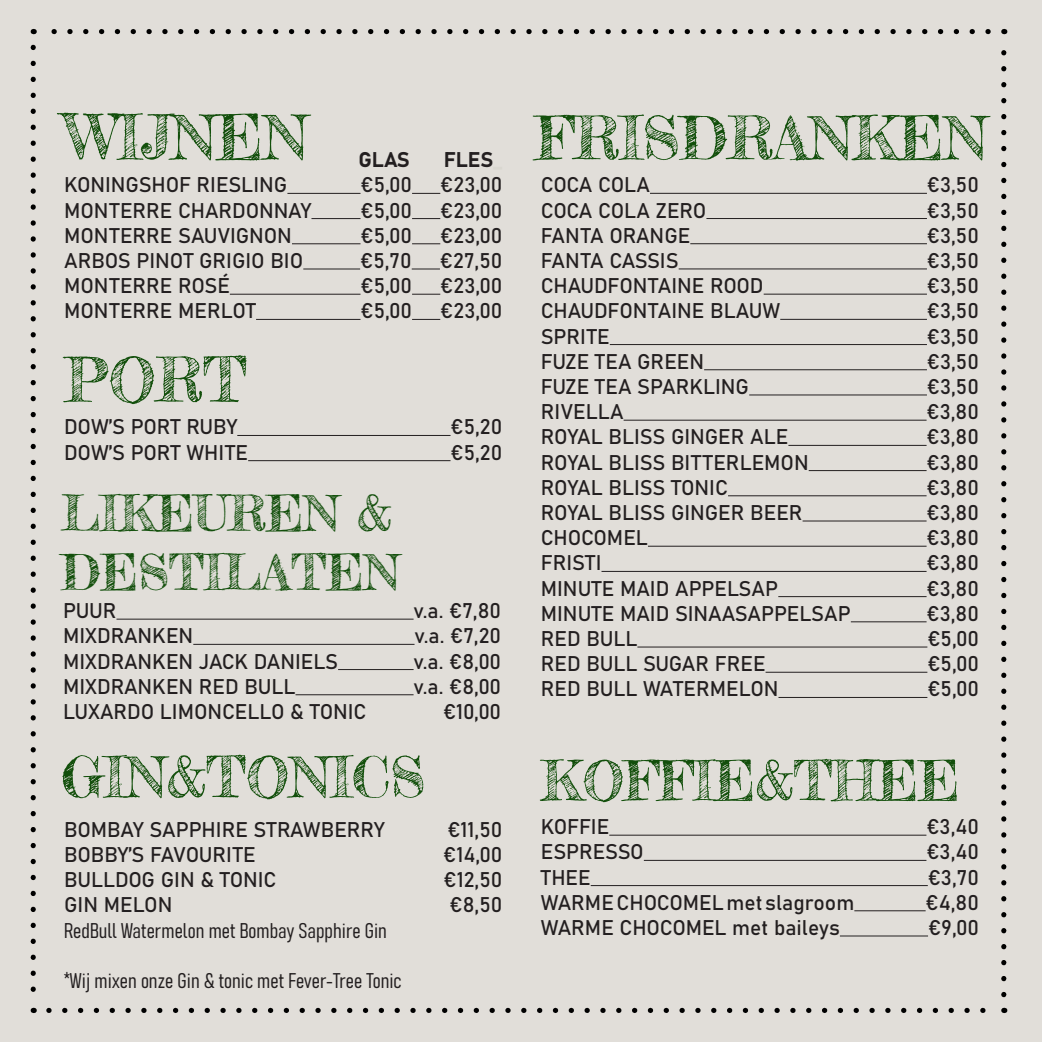
<style>
.page{position:relative;width:1042px;height:1042px;background:#e1ded9}
.page>*{position:absolute;margin:0;border:0;box-sizing:border-box;transform-origin:0 0}
.t1{font:61.25px "Frederickathe Great";color:#124f0b}
.t2{font:59.5px "Frederickathe Great";color:#124f0b}
.t3{font:56px "Frederickathe Great";color:#124f0b}
.t4{font:54.25px "Frederickathe Great";color:#124f0b}
.t5{font:49px "Frederickathe Great";color:#124f0b}
.t6{font:21px "Bahnschrift";color:#231f20}
.t7{font:21px "Bahnschrift";letter-spacing:-.02em;color:#231f20}
.s1{color:#d9d7d0}
</style>
<div class="page">
<svg style="left:31px;top:47px;width:5px;height:945px"></svg>
<svg style="left:49px;top:1008px;width:937px;height:5px"></svg>
<svg style="left:51px;top:29px;width:937px;height:5px"></svg>
<svg style="left:1001px;top:29px;width:5px;height:965px"></svg>
<hr style="left:287px;top:193px;width:73px;height:1px;background:#231f20">
<svg style="left:412px;top:193px;width:28px;height:1px"></svg>
<hr style="left:311px;top:218px;width:49px;height:1px;background:#231f20">
<svg style="left:412px;top:218px;width:28px;height:1px"></svg>
<hr style="left:292px;top:243px;width:68px;height:1px;background:#231f20">
<svg style="left:412px;top:243px;width:28px;height:1px"></svg>
<hr style="left:303px;top:269px;width:57px;height:1px;background:#231f20">
<svg style="left:412px;top:269px;width:28px;height:1px"></svg>
<hr style="left:230px;top:294px;width:130px;height:1px;background:#231f20">
<svg style="left:412px;top:294px;width:28px;height:1px"></svg>
<hr style="left:256px;top:319px;width:104px;height:1px;background:#231f20">
<svg style="left:412px;top:319px;width:28px;height:1px"></svg>
<hr style="left:237px;top:435px;width:213px;height:1px;background:#231f20">
<hr style="left:248px;top:460px;width:202px;height:1px;background:#231f20">
<hr style="left:116px;top:619px;width:297px;height:1px;background:#231f20">
<hr style="left:193px;top:644px;width:221px;height:1px;background:#231f20">
<hr style="left:338px;top:669px;width:75px;height:1px;background:#231f20">
<hr style="left:295px;top:694px;width:118px;height:1px;background:#231f20">
<hr style="left:650px;top:193px;width:277px;height:1px;background:#231f20">
<hr style="left:706px;top:218px;width:221px;height:1px;background:#231f20">
<hr style="left:690px;top:243px;width:237px;height:1px;background:#231f20">
<hr style="left:678px;top:269px;width:249px;height:1px;background:#231f20">
<hr style="left:763px;top:294px;width:164px;height:1px;background:#231f20">
<hr style="left:780px;top:319px;width:147px;height:1px;background:#231f20">
<hr style="left:610px;top:344px;width:317px;height:1px;background:#231f20">
<hr style="left:704px;top:369px;width:223px;height:1px;background:#231f20">
<hr style="left:749px;top:395px;width:178px;height:1px;background:#231f20">
<hr style="left:623px;top:420px;width:303px;height:1px;background:#231f20">
<hr style="left:788px;top:445px;width:138px;height:1px;background:#231f20">
<hr style="left:808px;top:470px;width:118px;height:1px;background:#231f20">
<hr style="left:728px;top:495px;width:198px;height:1px;background:#231f20">
<hr style="left:802px;top:521px;width:124px;height:1px;background:#231f20">
<hr style="left:648px;top:546px;width:278px;height:1px;background:#231f20">
<hr style="left:601px;top:571px;width:325px;height:1px;background:#231f20">
<hr style="left:778px;top:596px;width:148px;height:1px;background:#231f20">
<hr style="left:851px;top:621px;width:75px;height:1px;background:#231f20">
<hr style="left:637px;top:647px;width:290px;height:1px;background:#231f20">
<hr style="left:765px;top:672px;width:162px;height:1px;background:#231f20">
<hr style="left:778px;top:697px;width:149px;height:1px;background:#231f20">
<hr style="left:609px;top:835px;width:317px;height:1px;background:#231f20">
<hr style="left:644px;top:860px;width:282px;height:1px;background:#231f20">
<hr style="left:591px;top:885px;width:337px;height:1px;background:#231f20">
<hr style="left:854px;top:910px;width:71px;height:1px;background:#231f20">
<hr style="left:840px;top:935px;width:88px;height:1px;background:#231f20">
<p class="t1" style="left:64px;top:100px;width:245px">WIJNEN</p>
<p class="t6" style="left:358px;top:144px;width:53px">GLAS</p>
<p class="t6" style="left:444px;top:144px;width:60px">FLES<span class="s1">_</span></p>
<p class="t6" style="left:64px;top:169px;width:225px">KONINGSHOF RIESLING</p>
<p class="t6" style="left:360px;top:169px;width:53px">€5,00</p>
<p class="t6" style="left:440px;top:169px;width:64px">€23,00</p>
<p class="t6" style="left:64px;top:194px;width:249px">MONTERRE CHARDONNAY</p>
<p class="t6" style="left:360px;top:194px;width:53px">€5,00</p>
<p class="t6" style="left:440px;top:194px;width:64px">€23,00</p>
<p class="t6" style="left:64px;top:219px;width:229px">MONTERRE SAUVIGNON</p>
<p class="t6" style="left:360px;top:219px;width:53px">€5,00</p>
<p class="t6" style="left:440px;top:219px;width:64px">€23,00</p>
<p class="t6" style="left:64px;top:245px;width:240px">ARBOS PINOT GRIGIO BIO</p>
<p class="t6" style="left:360px;top:245px;width:53px">€5,70</p>
<p class="t6" style="left:440px;top:245px;width:64px">€27,50</p>
<p class="t6" style="left:64px;top:270px;width:167px">MONTERRE ROSÉ</p>
<p class="t6" style="left:360px;top:270px;width:53px">€5,00</p>
<p class="t6" style="left:440px;top:270px;width:64px">€23,00</p>
<p class="t6" style="left:64px;top:295px;width:193px">MONTERRE MERLOT</p>
<p class="t6" style="left:360px;top:295px;width:53px">€5,00</p>
<p class="t6" style="left:440px;top:295px;width:64px">€23,00</p>
<p class="t1" style="left:64px;top:342px;width:184px">PORT</p>
<p class="t6" style="left:64px;top:411px;width:175px">DOW’S PORT RUBY</p>
<p class="t6" style="left:450px;top:411px;width:53px">€5,20</p>
<p class="t6" style="left:64px;top:436px;width:185px">DOW’S PORT WHITE</p>
<p class="t6" style="left:450px;top:436px;width:53px">€5,20</p>
<p class="t5" style="left:61px;top:483px;width:332px">LIKEUREN &amp;</p>
<p class="t5" style="left:61px;top:542px;width:340px">DESTILATEN</p>
<p class="t6" style="left:63px;top:595px;width:55px">PUUR</p>
<p class="t6" style="left:413px;top:595px;width:89px">v.a. €7,80</p>
<p class="t6" style="left:63px;top:620px;width:132px">MIXDRANKEN</p>
<p class="t6" style="left:414px;top:620px;width:88px">v.a. €7,20</p>
<p class="t6" style="left:63px;top:645px;width:277px">MIXDRANKEN JACK DANIELS</p>
<p class="t6" style="left:413px;top:645px;width:89px">v.a. €8,00</p>
<p class="t6" style="left:63px;top:670px;width:234px">MIXDRANKEN RED BULL</p>
<p class="t6" style="left:413px;top:670px;width:89px">v.a. €8,00</p>
<p class="t6" style="left:63px;top:695px;width:305px">LUXARDO LIMONCELLO &amp; TONIC</p>
<p class="t6" style="left:443px;top:695px;width:60px">€10,00</p>
<p class="t3" style="left:61px;top:742px;width:365px">GIN&amp;TONICS</p>
<p class="t6" style="left:64px;top:813px;width:322px">BOMBAY SAPPHIRE STRAWBERRY</p>
<p class="t6" style="left:447px;top:813px;width:56px">€11,50</p>
<p class="t6" style="left:64px;top:838px;width:193px">BOBBY’S FAVOURITE</p>
<p class="t6" style="left:443px;top:838px;width:61px">€14,00</p>
<p class="t6" style="left:64px;top:864px;width:214px">BULLDOG GIN &amp; TONIC</p>
<p class="t6" style="left:443px;top:864px;width:60px">€12,50</p>
<p class="t6" style="left:64px;top:889px;width:110px">GIN MELON</p>
<p class="t6" style="left:449px;top:889px;width:54px">€8,50</p>
<p class="t6" style="left:64px;top:914px;width:324px">RedBull Watermelon met Bombay Sapphire Gin</p>
<p class="t6" style="left:64px;top:964px;width:339px">*Wij mixen onze Gin &amp; tonic met Fever-Tree Tonic</p>
<p class="t2" style="left:536px;top:101px;width:453px">FRISDRANKEN</p>
<p class="t7" style="left:541px;top:169px;width:111px">COCA COLA</p>
<p class="t6" style="left:927px;top:169px;width:54px">€3,50</p>
<p class="t7" style="left:541px;top:194px;width:167px">COCA COLA ZERO</p>
<p class="t6" style="left:927px;top:194px;width:54px">€3,50</p>
<p class="t6" style="left:541px;top:219px;width:151px">FANTA ORANGE</p>
<p class="t6" style="left:927px;top:219px;width:54px">€3,50</p>
<p class="t7" style="left:541px;top:245px;width:139px">FANTA CASSIS</p>
<p class="t6" style="left:927px;top:245px;width:54px">€3,50</p>
<p class="t6" style="left:541px;top:270px;width:224px">CHAUDFONTAINE ROOD</p>
<p class="t6" style="left:927px;top:270px;width:54px">€3,50</p>
<p class="t6" style="left:541px;top:295px;width:241px">CHAUDFONTAINE BLAUW</p>
<p class="t6" style="left:927px;top:295px;width:54px">€3,50</p>
<p class="t6" style="left:541px;top:320px;width:70px">SPRITE</p>
<p class="t6" style="left:927px;top:320px;width:54px">€3,50</p>
<p class="t6" style="left:541px;top:345px;width:165px">FUZE TEA GREEN</p>
<p class="t6" style="left:927px;top:345px;width:54px">€3,50</p>
<p class="t6" style="left:541px;top:371px;width:210px">FUZE TEA SPARKLING</p>
<p class="t6" style="left:927px;top:371px;width:54px">€3,50</p>
<p class="t6" style="left:541px;top:396px;width:84px">RIVELLA</p>
<p class="t6" style="left:926px;top:396px;width:54px">€3,80</p>
<p class="t6" style="left:541px;top:421px;width:249px">ROYAL BLISS GINGER ALE</p>
<p class="t6" style="left:926px;top:421px;width:54px">€3,80</p>
<p class="t6" style="left:541px;top:446px;width:269px">ROYAL BLISS BITTERLEMON</p>
<p class="t6" style="left:926px;top:446px;width:54px">€3,80</p>
<p class="t6" style="left:541px;top:471px;width:189px">ROYAL BLISS TONIC</p>
<p class="t6" style="left:926px;top:471px;width:54px">€3,80</p>
<p class="t6" style="left:541px;top:497px;width:263px">ROYAL BLISS GINGER BEER</p>
<p class="t6" style="left:926px;top:497px;width:54px">€3,80</p>
<p class="t6" style="left:541px;top:522px;width:109px">CHOCOMEL</p>
<p class="t6" style="left:926px;top:522px;width:54px">€3,80</p>
<p class="t6" style="left:541px;top:547px;width:62px">FRISTI</p>
<p class="t6" style="left:926px;top:547px;width:54px">€3,80</p>
<p class="t6" style="left:541px;top:572px;width:239px">MINUTE MAID APPELSAP</p>
<p class="t6" style="left:926px;top:572px;width:54px">€3,80</p>
<p class="t6" style="left:541px;top:597px;width:311px">MINUTE MAID SINAASAPPELSAP</p>
<p class="t6" style="left:926px;top:597px;width:54px">€3,80</p>
<p class="t6" style="left:541px;top:623px;width:98px">RED BULL</p>
<p class="t6" style="left:927px;top:623px;width:53px">€5,00</p>
<p class="t6" style="left:541px;top:648px;width:226px">RED BULL SUGAR FREE</p>
<p class="t6" style="left:927px;top:648px;width:53px">€5,00</p>
<p class="t6" style="left:541px;top:673px;width:239px">RED BULL WATERMELON</p>
<p class="t6" style="left:927px;top:673px;width:53px">€5,00</p>
<p class="t4" style="left:541px;top:747px;width:420px">KOFFIE&amp;THEE</p>
<p class="t6" style="left:541px;top:811px;width:70px">KOFFIE</p>
<p class="t6" style="left:926px;top:811px;width:54px">€3,40</p>
<p class="t6" style="left:541px;top:836px;width:105px">ESPRESSO</p>
<p class="t6" style="left:926px;top:836px;width:54px">€3,40</p>
<p class="t6" style="left:541px;top:861px;width:51px">THEE</p>
<p class="t6" style="left:928px;top:861px;width:53px">€3,70</p>
<p class="t6" style="left:541px;top:886px;width:315px">WARME CHOCOMEL met slagroom</p>
<p class="t6" style="left:925px;top:886px;width:55px">€4,80</p>
<p class="t6" style="left:541px;top:911px;width:300px">WARME CHOCOMEL met baileys</p>
<p class="t6" style="left:928px;top:911px;width:52px">€9,00</p>
</div>
